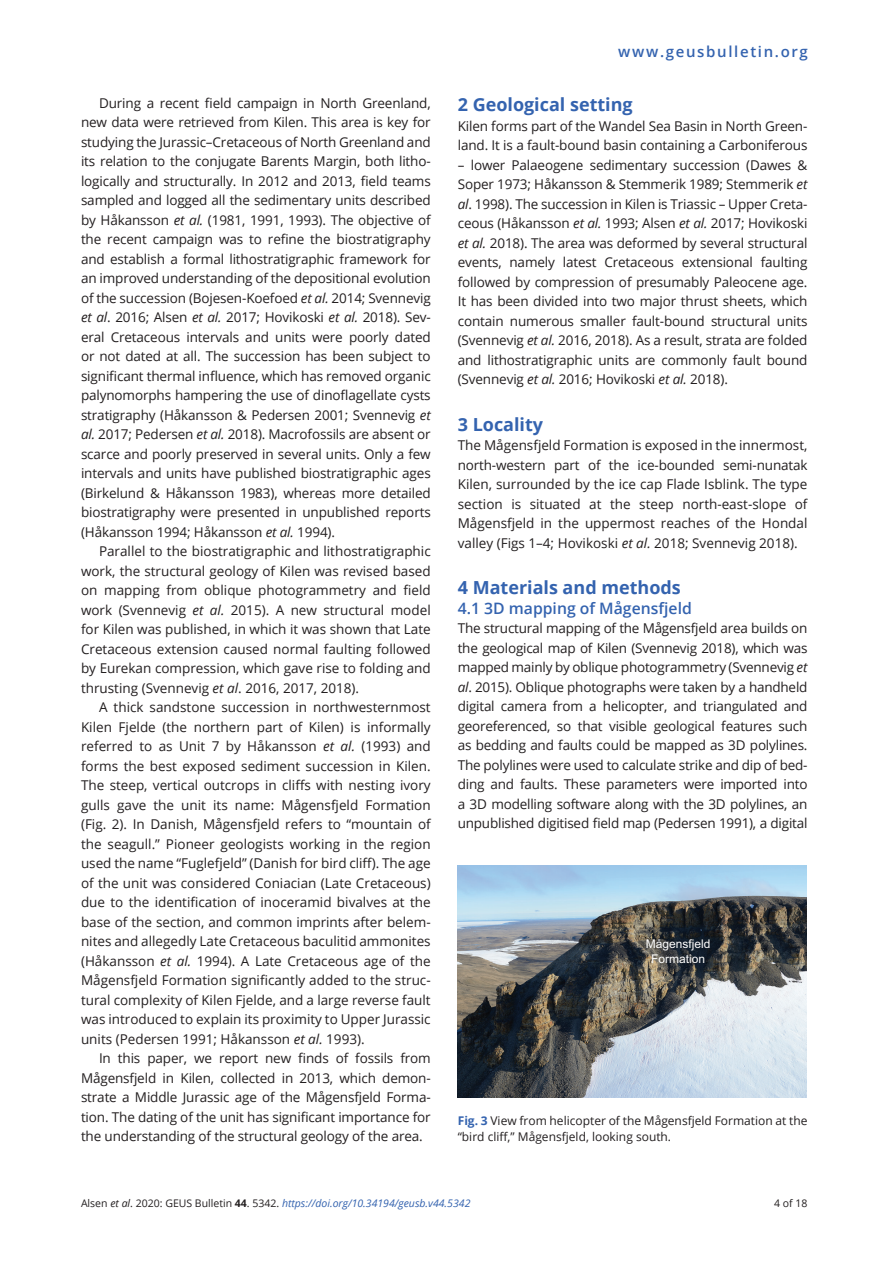
<style>
.page{position:relative;width:893px;height:1263px;background:#fff}
.page>*{position:absolute;margin:0;border:0;box-sizing:border-box;transform-origin:0 0}
.t1{font:700 18px "Open Sans";color:#3463af}
.t2{font:600 15.75px "Open Sans";color:#3463af}
.t3{font:600 15px "Open Sans";letter-spacing:.11em;color:#3463af}
.TXI{font:13.5px/19.5px "Open Sans";letter-spacing:-.005em;color:#231f20;text-align:justify}
.TX{font:13.5px/19.5px "Open Sans";letter-spacing:-.01em;color:#231f20;text-align:justify}
.FC{font:12px/16.5px "Open Sans";color:#231f20}
.t4{font:12px/14.4px "Arial";color:#fff;text-align:center}
.t5{font:italic 10.5px "Open Sans";color:#3463af}
.t6{font:10.5px "Open Sans";color:#231f20}
.s1{font-style:italic}
.s2{font-weight:700;color:#3463af}
.s3{font-style:normal;color:#231f20}
.s4{color:#231f20}
.s5{font-weight:700;font-style:normal;color:#231f20}
</style>
<div class="page">
<img style="left:458px;top:865px;width:348px;height:233px">
<p class="TXI" style="left:81px;top:93px;width:351px;text-indent:18px">During a recent field campaign in North Greenland, new data were retrieved from Kilen. This area is key for studying the Jurassic–Cretaceous of North Greenland and its relation to the conjugate Barents Margin, both litho&shy;logically and structurally. In 2012 and 2013, field teams sampled and logged all the sedimentary units described by Håkansson <span class="s1">et al.</span> (1981, 1991, 1993). The objective of the recent campaign was to refine the biostratigraphy and establish a formal lithostratigraphic framework for an improved understanding of the depositional evolution of the succession (Bojesen-Koefoed <span class="s1">et al.</span> 2014; Svennevig <span class="s1">et al</span>. 2016; Alsen <span class="s1">et al.</span> 2017; Hovikoski <span class="s1">et al.</span> 2018). Sev&shy;eral Cretaceous intervals and units were poorly dated or not dated at all. The succession has been subject to significant thermal influence, which has removed organic palynomorphs hampering the use of dinoflagellate cysts stratigraphy (Håkansson &amp; Pedersen 2001; Svennevig <span class="s1">et al.</span> 2017; Pedersen <span class="s1">et al.</span> 2018). Macrofossils are absent or scarce and poorly preserved in several units. Only a few intervals and units have published biostratigraphic ages (Birkelund &amp; Håkansson 1983), whereas more detailed biostratigraphy were presented in unpublished reports (Håkansson 1994; Håkansson <span class="s1">et al.</span> 1994).</p>
<p class="TXI" style="left:81px;top:541px;width:351px;text-indent:18px">Parallel to the biostratigraphic and lithostratigraphic work, the structural geology of Kilen was revised based on mapping from oblique photogrammetry and field work (Svennevig <span class="s1">et al.</span> 2015). A new structural model for Kilen was published, in which it was shown that Late Cretaceous extension caused normal faulting followed by Eurekan compression, which gave rise to folding and thrusting (Svennevig <span class="s1">et al</span>. 2016, 2017, 2018).</p>
<p class="TXI" style="left:81px;top:697px;width:351px;text-indent:18px">A thick sandstone succession in northwesternmost Kilen Fjelde (the northern part of Kilen) is informally referred to as Unit 7 by Håkansson <span class="s1">et al.</span> (1993) and forms the best exposed sediment succession in Kilen.<br>The steep, vertical outcrops in cliffs with nesting ivory gulls gave the unit its name: Mågensfjeld Formation (Fig. 2). In Danish, Mågensfjeld refers to “mountain of the seagull.” Pioneer geologists working in the region used the name “Fuglefjeld” (Danish for bird cliff). The age of the unit was considered Coniacian (Late Cretaceous) due to the identification of inoceramid bivalves at the base of the section, and common imprints after belem&shy;nites and allegedly Late Cretaceous baculitid ammonites (Håkansson <span class="s1">et al.</span> 1994). A Late Cretaceous age of the Mågensfjeld Formation significantly added to the struc&shy;tural complexity of Kilen Fjelde, and a large reverse fault was introduced to explain its proximity to Upper Jurassic units (Pedersen 1991; Håkansson <span class="s1">et al.</span> 1993).</p>
<p class="TXI" style="left:81px;top:1048px;width:351px;text-indent:18px">In this paper, we report new finds of fossils from Mågensfjeld in Kilen, collected in 2013, which demon&shy;strate a Middle Jurassic age of the Mågensfjeld Forma&shy;tion. The dating of the unit has significant importance for the understanding of the structural geology of the area.</p>
<p class="t3" style="left:618px;top:41px;width:191px">www.geusbulletin.org</p>
<h1 class="t1" style="left:458px;top:92px;width:177px">2 Geological setting</h1>
<p class="TX" style="left:458px;top:116px;width:351px">Kilen forms part of the Wandel Sea Basin in North Green&shy;land. It is a fault-bound basin containing a Carboniferous</p>
<p class="TX" style="left:458px;top:155px;width:351px">– lower Palaeogene sedimentary succession (Dawes &amp; Soper 1973; Håkansson &amp; Stemmerik 1989; Stemmerik <span class="s1">et al</span>. 1998). The succession in Kilen is Triassic – Upper Creta&shy;ceous (Håkansson <span class="s1">et al.</span> 1993; Alsen <span class="s1">et al.</span> 2017; Hovikoski <span class="s1">et al.</span> 2018). The area was deformed by several structural events, namely latest Cretaceous extensional faulting followed by compression of presumably Paleocene age.<br>It has been divided into two major thrust sheets, which contain numerous smaller fault-bound structural units (Svennevig <span class="s1">et al.</span> 2016, 2018). As a result, strata are folded and lithostratigraphic units are commonly fault bound (Svennevig <span class="s1">et al.</span> 2016; Hovikoski <span class="s1">et al.</span> 2018).</p>
<h1 class="t1" style="left:458px;top:412px;width:87px">3 Locality</h1>
<p class="TX" style="left:458px;top:435px;width:351px">The Mågensfjeld Formation is exposed in the innermost, north-western part of the ice-bounded semi-nunatak Kilen, surrounded by the ice cap Flade Isblink. The type section is situated at the steep north-east-slope of Mågensfjeld in the uppermost reaches of the Hondal valley (Figs 1–4; Hovikoski <span class="s1">et al.</span> 2018; Svennevig 2018).</p>
<h1 class="t1" style="left:458px;top:575px;width:225px">4 Materials and methods</h1>
<h2 class="t2" style="left:458px;top:597px;width:236px">4.1 3D mapping of Mågensfjeld</h2>
<p class="TX" style="left:458px;top:618px;width:351px">The structural mapping of the Mågensfjeld area builds on the geological map of Kilen (Svennevig 2018), which was mapped mainly by oblique photogrammetry (Svennevig <span class="s1">et al</span>. 2015). Oblique photographs were taken by a handheld digital camera from a helicopter, and triangulated and georeferenced, so that visible geological features such as bedding and faults could be mapped as 3D polylines.<br>The polylines were used to calculate strike and dip of bed&shy;ding and faults. These parameters were imported into a 3D modelling software along with the 3D polylines, an unpublished digitised field map (Pedersen 1991), a digital</p>
<p class="t4" style="left:646px;top:937px;width:66px">Mågensfjeld<br>Formation</p>
<p class="FC" style="left:458px;top:1112px;width:351px"><span class="s2">Fig. 3</span> View from helicopter of the Mågensfjeld Formation at the “bird cliff,” Mågensfjeld, looking south.</p>
<p class="t5" style="left:81px;top:1196px;width:391px"><span class="s3">Alsen</span> <span class="s4">et al</span><span class="s3">. 2020: GEUS Bulletin</span> <span class="s5">44</span><span class="s3">. 5342.</span> https://doi.org/10.34194/geusb.v44.5342</p>
<p class="t6" style="left:774px;top:1196px;width:35px">4 of 18</p>
</div>
